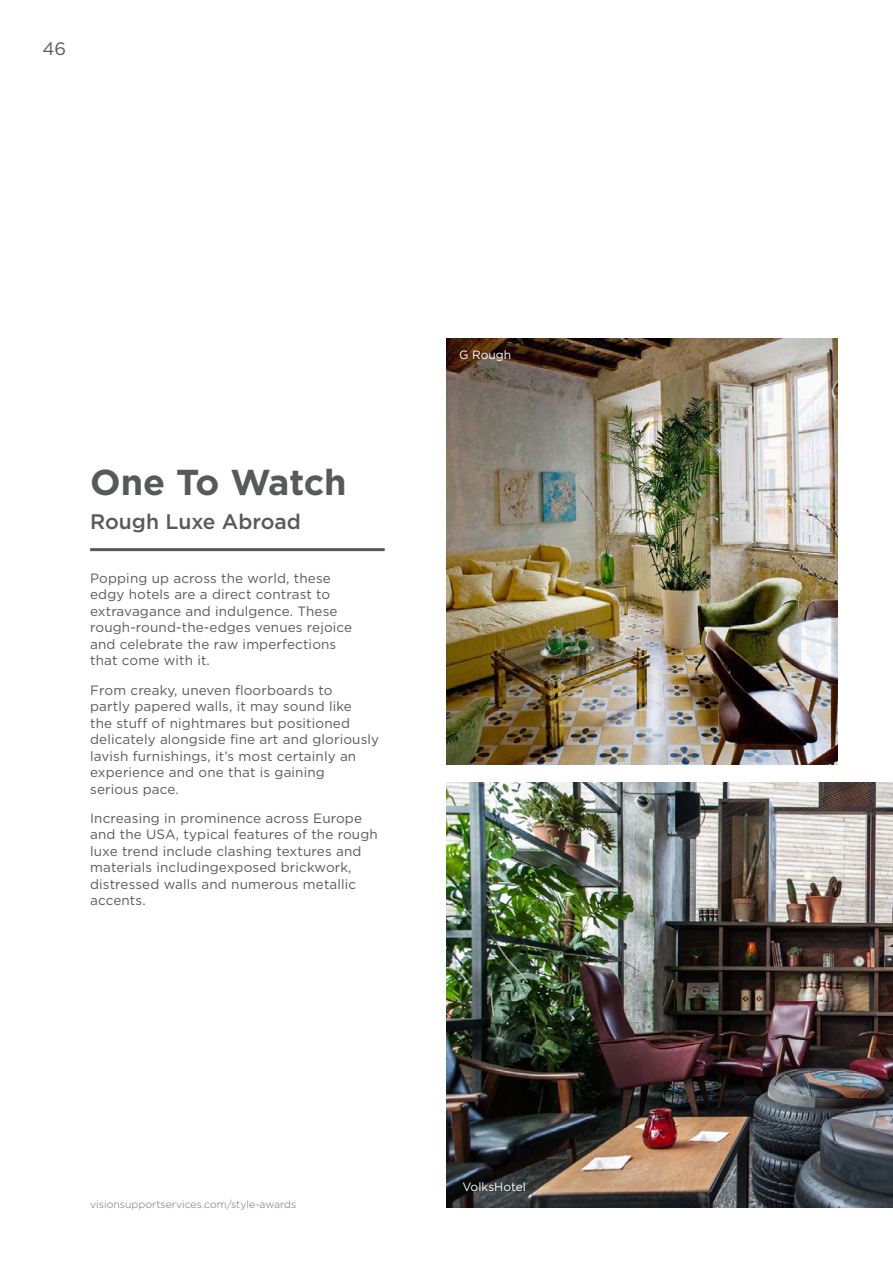
<style>
.page{position:relative;width:893px;height:1263px;background:#fff}
.page>*{position:absolute;margin:0;border:0;box-sizing:border-box;transform-origin:0 0}
.t1{font:700 36px "Gotham";letter-spacing:-.005em;color:#58595b}
.t2{font:500 21px "Gotham";color:#58595b}
.t3{font:18px "Gotham";color:#58595b}
.t4{font:13.5px/16.5px "Gotham";letter-spacing:.01em;color:#58595b}
.t5{font:12px "Gotham";color:#fff}
.t6{font:300 10.5px "Gotham";color:#6d6e71}
</style>
<div class="page">
<hr style="left:90px;top:548px;width:295px;height:3px;background:#58595b">
<img style="left:446px;top:338px;width:392px;height:426px">
<img style="left:446px;top:782px;width:447px;height:426px">
<h3 class="t3" style="left:43px;top:39px;width:25px">46</h3>
<h1 class="t1" style="left:90px;top:462px;width:258px">One To Watch</h1>
<h2 class="t2" style="left:90px;top:509px;width:212px">Rough Luxe Abroad</h2>
<p class="t4" style="left:90px;top:569px;width:264px">Popping up across the world, these edgy hotels are a direct contrast to extravagance and indulgence. These rough-round-the-edges venues rejoice and celebrate the raw imperfections that come with it.</p>
<p class="t4" style="left:90px;top:681px;width:291px">From creaky, uneven floorboards to<br>partly papered walls, it may sound like<br>the stuff of nightmares but positioned delicately alongside fine art and gloriously lavish furnishings, it’s most certainly an experience and one that is gaining<br>serious pace.</p>
<p class="t4" style="left:90px;top:809px;width:289px">Increasing in prominence across Europe and the USA, typical features of the rough luxe trend include clashing textures and materials includingexposed brickwork, distressed walls and numerous metallic accents.</p>
<p class="t5" style="left:459px;top:348px;width:54px">G Rough</p>
<p class="t6" style="left:90px;top:1198px;width:208px">visionsupportservices.com/style-awards</p>
<p class="t5" style="left:462px;top:1180px;width:65px">VolksHotel</p>
</div>
